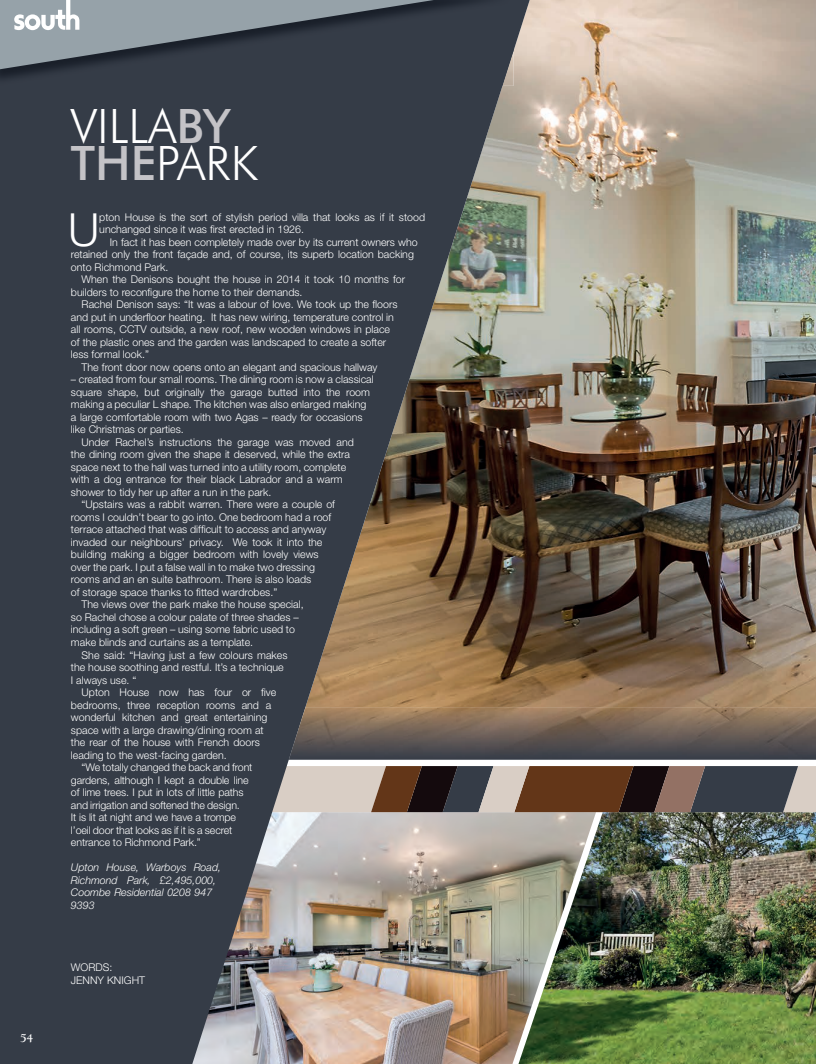
<style>
.page{position:relative;width:816px;height:1064px;background:#fff}
.page>*{position:absolute;margin:0;border:0;box-sizing:border-box;transform-origin:0 0}
.t1{font:300 47.5px/37.5px "Futura BT";color:#fff}
.t2{font:300 45.62px "Helvetica Neue LT";color:#fff}
.t3{font:700 12.5px "Berkeley Oldstyle IT Cby BT";color:#fff}
.t4{font:300 10.62px/12.5px "Helvetica Neue LT";color:#fff}
.t5{font:italic 300 10.62px/12.5px "Helvetica Neue LT";color:#fff}
.s1{font-weight:500;color:#c4c3c7}
</style>
<div class="page">
<img style="left:532px;top:811px;width:283px;height:252px">
<img style="left:532px;top:0;width:283px;height:706px">
<svg style="left:532px;top:766px;width:283px;height:45px;background:#5a473f"></svg>
<img style="left:0;top:0;width:532px;height:1063px">
<div style="left:0;top:0;width:513px;height:86px;background:#353c47"></div>
<svg style="left:0;top:0;width:500px;height:71px;background:#576069"></svg>
<svg style="left:14px;top:0;width:65px;height:30px"></svg>
<hr style="left:288px;top:759px;width:527px;height:1px;background:#686c74">
<img style="left:288px;top:706px;width:527px;height:53px">
<svg style="left:288px;top:719px;width:13px;height:40px"></svg>
<p class="t3" style="left:20px;top:1030px;width:15px">54</p>
<h1 class="t1" style="left:71px;top:107px;width:188px">VILLA<span class="s1">BY<br>THE</span>PARK</h1>
<h2 class="t2" style="left:68px;top:201px;width:33px">U</h2>
<p class="t4" style="left:99px;top:210px;width:327px">pton House is the sort of stylish period villa that looks as if it stood unchanged since it was first erected in 1926.</p>
<p class="t4" style="left:71px;top:235px;width:348px;text-indent:39px">In fact it has been completely made over by its current owners who retained only the front façade and, of course, its superb location backing onto Richmond Park.</p>
<p class="t4" style="left:71px;top:273px;width:335px;text-indent:11px">When the Denisons bought the house in 2014 it took 10 months for builders to reconfigure the home to their demands.</p>
<p class="t4" style="left:82px;top:298px;width:317px">Rachel Denison says: “It was a labour of love. We took up the floors</p>
<p class="t4" style="left:71px;top:310px;width:324px">and put in underfloor heating. It has new wiring, temperature control in</p>
<p class="t4" style="left:71px;top:323px;width:320px">all rooms, CCTV outside, a new roof, new wooden windows in place</p>
<p class="t4" style="left:71px;top:335px;width:316px">of the plastic ones and the garden was landscaped to create a softer</p>
<p class="t4" style="left:71px;top:348px;width:79px">less formal look.”</p>
<p class="t4" style="left:82px;top:360px;width:297px">The front door now opens onto an elegant and spacious hallway</p>
<p class="t4" style="left:71px;top:373px;width:304px">– created from four small rooms. The dining room is now a classical</p>
<p class="t4" style="left:71px;top:385px;width:300px">square shape, but originally the garage butted into the room</p>
<p class="t4" style="left:71px;top:398px;width:297px">making a peculiar L shape. The kitchen was also enlarged making</p>
<p class="t4" style="left:71px;top:410px;width:293px">a large comfortable room with two Agas – ready for occasions</p>
<p class="t4" style="left:71px;top:423px;width:114px">like Christmas or parties.</p>
<p class="t4" style="left:82px;top:435px;width:273px">Under Rachel’s instructions the garage was moved and</p>
<p class="t4" style="left:71px;top:448px;width:280px">the dining room given the shape it deserved, while the extra</p>
<p class="t4" style="left:71px;top:460px;width:276px">space next to the hall was turned into a utility room, complete</p>
<p class="t4" style="left:71px;top:473px;width:273px">with a dog entrance for their black Labrador and a warm</p>
<p class="t4" style="left:71px;top:485px;width:202px">shower to tidy her up after a run in the park.</p>
<p class="t4" style="left:82px;top:498px;width:255px">“Upstairs was a rabbit warren. There were a couple of</p>
<p class="t4" style="left:71px;top:510px;width:261px">rooms I couldn’t bear to go into. One bedroom had a roof</p>
<p class="t4" style="left:71px;top:523px;width:257px">terrace attached that was difficult to access and anyway</p>
<p class="t4" style="left:71px;top:535px;width:253px">invaded our neighbours’ privacy. We took it into the</p>
<p class="t4" style="left:71px;top:548px;width:249px">building making a bigger bedroom with lovely views</p>
<p class="t4" style="left:71px;top:560px;width:245px">over the park. I put a false wall in to make two dressing</p>
<p class="t4" style="left:71px;top:573px;width:242px">rooms and an en suite bathroom. There is also loads</p>
<p class="t4" style="left:71px;top:585px;width:208px">of storage space thanks to fitted wardrobes.”</p>
<p class="t4" style="left:82px;top:598px;width:223px">The views over the park make the house special,</p>
<p class="t4" style="left:71px;top:610px;width:229px">so Rachel chose a colour palate of three shades –</p>
<p class="t4" style="left:71px;top:623px;width:225px">including a soft green – using some fabric used to</p>
<p class="t4" style="left:71px;top:635px;width:184px">make blinds and curtains as a template.</p>
<p class="t4" style="left:82px;top:648px;width:207px">She said: “Having just a few colours makes</p>
<p class="t4" style="left:71px;top:660px;width:214px">the house soothing and restful. It’s a technique</p>
<p class="t4" style="left:71px;top:673px;width:67px">I always use. “</p>
<p class="t4" style="left:82px;top:685px;width:196px">Upton House now has four or five</p>
<p class="t4" style="left:71px;top:698px;width:202px">bedrooms, three reception rooms and a</p>
<p class="t4" style="left:71px;top:710px;width:198px">wonderful kitchen and great entertaining</p>
<p class="t4" style="left:71px;top:723px;width:194px">space with a large drawing/dining room at</p>
<p class="t4" style="left:71px;top:735px;width:190px">the rear of the house with French doors</p>
<p class="t4" style="left:71px;top:748px;width:157px">leading to the west-facing garden.</p>
<p class="t4" style="left:82px;top:760px;width:172px">“We totally changed the back and front</p>
<p class="t4" style="left:71px;top:773px;width:179px">gardens, although I kept a double line</p>
<p class="t4" style="left:71px;top:785px;width:174px">of lime trees. I put in lots of little paths</p>
<p class="t4" style="left:71px;top:798px;width:170px">and irrigation and softened the design.</p>
<p class="t4" style="left:71px;top:810px;width:166px">It is lit at night and we have a trompe</p>
<p class="t4" style="left:71px;top:823px;width:163px">l’oeil door that looks as if it is a secret</p>
<p class="t4" style="left:71px;top:835px;width:131px">entrance to Richmond Park.”</p>
<p class="t5" style="left:71px;top:860px;width:152px">Upton House, Warboys Road,<br>Richmond Park, £2,495,000,<br>Coombe Residential 0208 947<br>9393</p>
<p class="t4" style="left:71px;top:960px;width:76px">WORDS:<br>JENNY KNIGHT</p>
</div>
